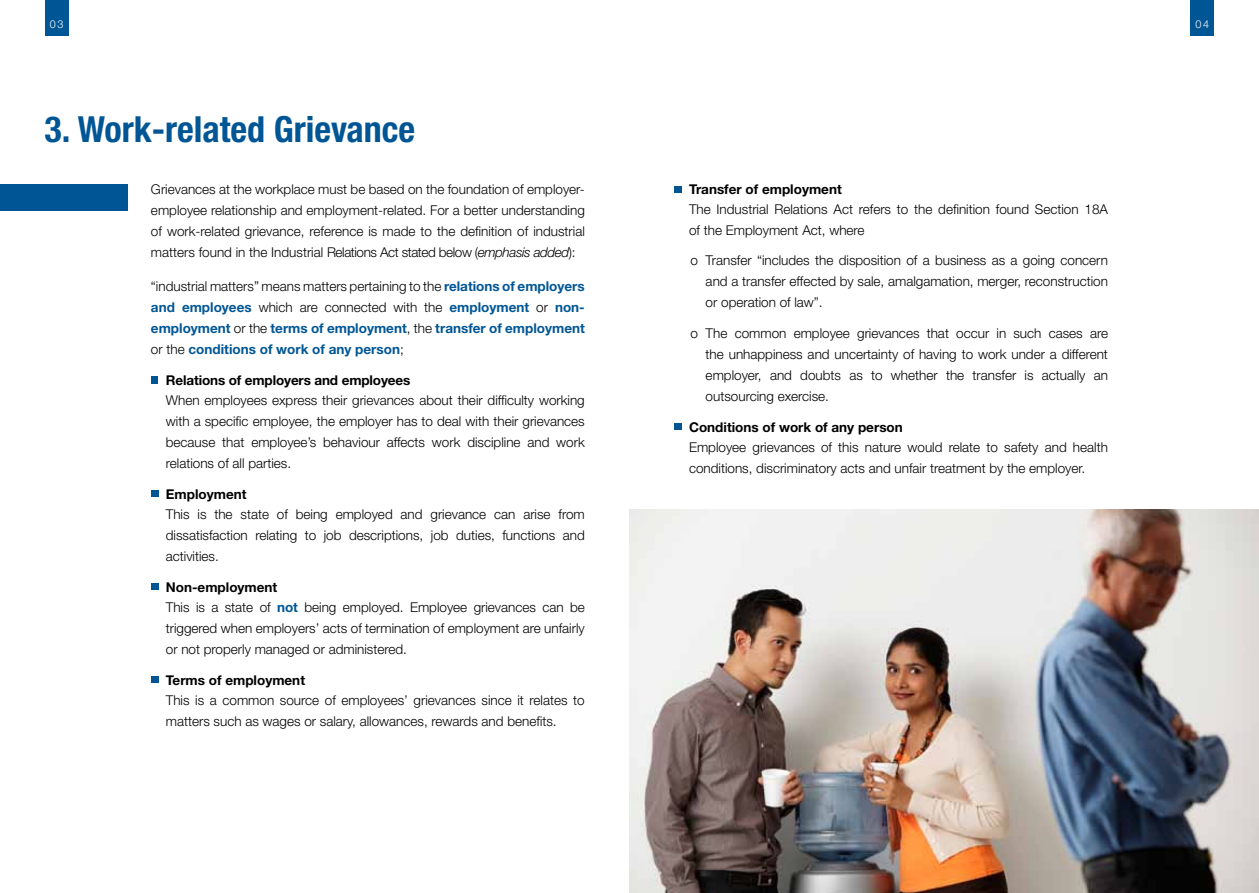
<style>
.page{position:relative;width:1259px;height:893px;background:#fff}
.page>*{position:absolute;margin:0;border:0;box-sizing:border-box;transform-origin:0 0}
.t1{font:700 condensed 36px "Helvetica Neue LT Std";color:#005695}
.t2{font:300 13.5px/20.7px "Helvetica Neue LT Std";color:#000}
.t3{font:700 13.5px/21px "Helvetica Neue LT Std";color:#005695;text-align:justify}
.t4{font:300 10.8px "Helvetica Neue LT Std";color:#fff}
.s1{font-style:italic}
.s2{font-weight:300;color:#000}
.s3{font-weight:700}
.s4{font-weight:700;color:#005695}
</style>
<div class="page">
<div style="left:1190px;top:0;width:24px;height:36px;background:#005695"></div>
<div style="left:45px;top:0;width:23px;height:36px;background:#005695"></div>
<div style="left:0;top:184px;width:128px;height:27px;background:#005695"></div>
<img style="left:629px;top:509px;width:630px;height:384px">
<div style="left:151px;top:376px;width:7px;height:7px;background:#005695"></div>
<div style="left:151px;top:490px;width:7px;height:7px;background:#005695"></div>
<div style="left:151px;top:583px;width:7px;height:7px;background:#005695"></div>
<div style="left:151px;top:677px;width:7px;height:6px;background:#005695"></div>
<div style="left:674px;top:186px;width:7px;height:6px;background:#005695"></div>
<div style="left:674px;top:424px;width:7px;height:6px;background:#005695"></div>
<p class="t4" style="left:50px;top:17px;width:15px">03</p>
<p class="t4" style="left:1195px;top:17px;width:15px">04</p>
<h1 class="t1" style="left:45px;top:107px;width:372px">3. Work-related Grievance</h1>
<p class="t2" style="left:151px;top:178px;width:435px;text-align:justify">Grievances at the workplace must be based on the foundation of employer&shy;employee relationship and employment-related. For a better understanding of work-related grievance, reference is made to the definition of industrial matters found in the Industrial Relations Act stated below (<span class="s1">emphasis added</span>):</p>
<p class="t3" style="left:151px;top:275px;width:435px"><span class="s2">“industrial matters” means matters pertaining to the</span> relations of employers and employees <span class="s2">which are connected with the</span> employment <span class="s2">or</span> non&shy;employment <span class="s2">or the</span> terms of employment<span class="s2">, the</span> transfer of employment <span class="s2">or the</span> conditions of work of any person<span class="s2">;</span></p>
<p class="t2" style="left:166px;top:369px;width:420px;text-indent:-15px">• <span class="s3">Relations of employers and employees<br></span>When employees express their grievances about their difficulty working with a specific employee, the employer has to deal with their grievances because that employee’s behaviour affects work discipline and work relations of all parties.</p>
<p class="t2" style="left:166px;top:483px;width:420px;text-indent:-15px">• <span class="s3">Employment<br></span>This is the state of being employed and grievance can arise from dissatisfaction relating to job descriptions, job duties, functions and activities.</p>
<p class="t2" style="left:166px;top:576px;width:420px;text-indent:-15px">• <span class="s3">Non-employment<br></span>This is a state of <span class="s4">not</span> being employed. Employee grievances can be triggered when employers’ acts of termination of employment are unfairly or not properly managed or administered.</p>
<p class="t2" style="left:166px;top:669px;width:420px;text-indent:-15px">• <span class="s3">Terms of employment<br></span>This is a common source of employees’ grievances since it relates to matters such as wages or salary, allowances, rewards and benefits.</p>
<p class="t2" style="left:689px;top:179px;width:420px;line-height:20.2px;text-indent:-15px">• <span class="s3">Transfer of employment<br></span>The Industrial Relations Act refers to the definition found Section 18A of the Employment Act, where</p>
<p class="t2" style="left:705px;top:250px;width:404px;text-align:justify;text-indent:-15px">o Transfer “includes the disposition of a business as a going concern and a transfer effected by sale, amalgamation, merger, reconstruction or operation of law”.</p>
<p class="t2" style="left:705px;top:322px;width:404px;text-align:justify;text-indent:-15px">o The common employee grievances that occur in such cases are the unhappiness and uncertainty of having to work under a different employer, and doubts as to whether the transfer is actually an outsourcing exercise.</p>
<p class="t2" style="left:689px;top:416px;width:420px;text-indent:-15px">• <span class="s3">Conditions of work of any person<br></span>Employee grievances of this nature would relate to safety and health conditions, discriminatory acts and unfair treatment by the employer.</p>
</div>
